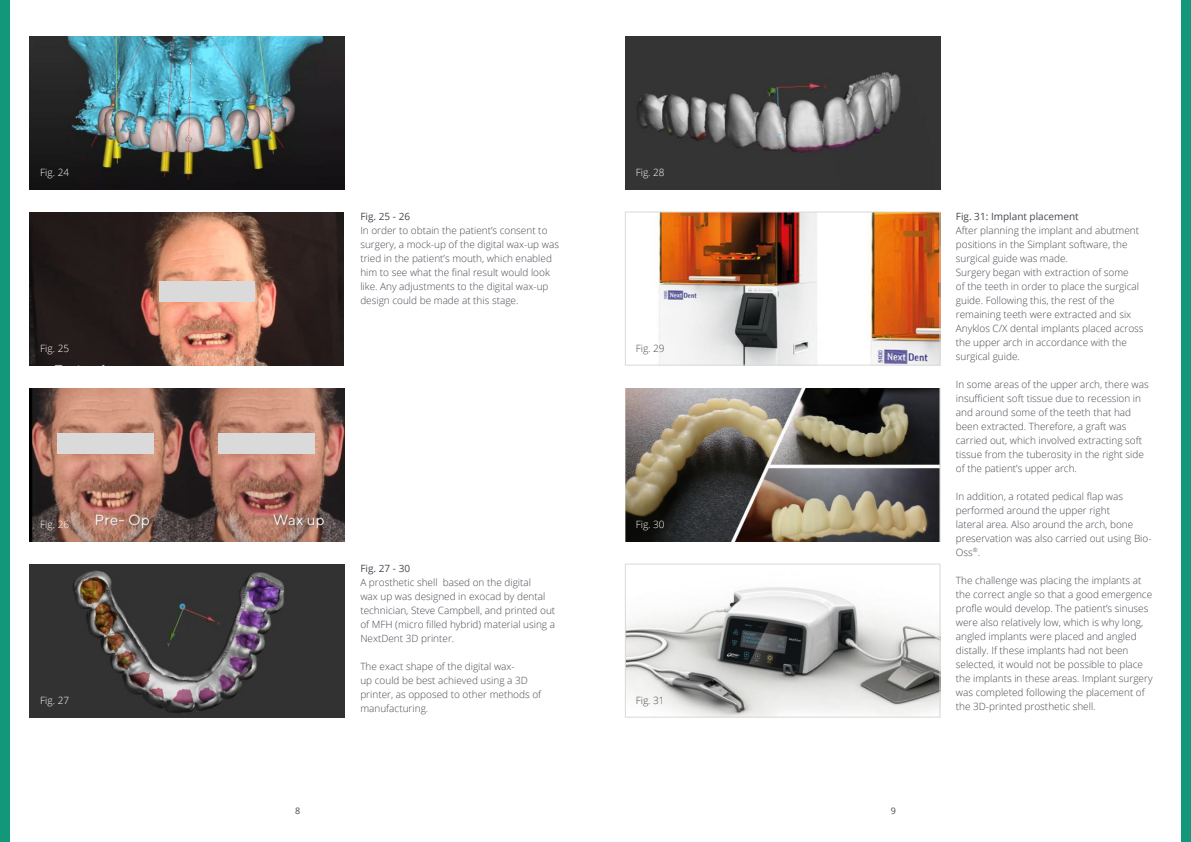
<style>
.page{position:relative;width:1191px;height:842px;background:#fff}
.page>*{position:absolute;margin:0;border:0;box-sizing:border-box;transform-origin:0 0}
.t1{font:300 10px/14px "Open Sans";color:#474951}
.t2{font:10px "Open Sans";color:#474951}
.t3{font:300 10px "Open Sans";color:#fff}
.t4{font:9px "Open Sans";color:#474951}
</style>
<div class="page">
<img style="left:30px;top:36px;width:314px;height:153px">
<img style="left:30px;top:212px;width:314px;height:153px">
<img style="left:30px;top:388px;width:314px;height:153px">
<img style="left:30px;top:564px;width:314px;height:153px">
<div style="left:159px;top:281px;width:95px;height:20px;background:#dadada"></div>
<div style="left:218px;top:433px;width:97px;height:21px;background:#dadada"></div>
<div style="left:57px;top:433px;width:97px;height:21px;background:#dadada"></div>
<div style="left:0;top:0;width:10px;height:842px;background:#12977a"></div>
<img style="left:625px;top:36px;width:315px;height:153px">
<img style="left:658px;top:214px;width:280px;height:149px">
<div style="left:625px;top:212px;width:315px;height:153px;border:1px solid #d9d9d9"></div>
<img style="left:625px;top:388px;width:315px;height:153px">
<img style="left:627px;top:587px;width:311px;height:128px">
<div style="left:625px;top:564px;width:315px;height:153px;border:1px solid #d9d9d9"></div>
<div style="left:1181px;top:0;width:10px;height:842px;background:#12977a"></div>
<p class="t3" style="left:40px;top:166px;width:30px">Fig. 24</p>
<p class="t3" style="left:636px;top:166px;width:30px">Fig. 28</p>
<p class="t2" style="left:360px;top:209px;width:51px">Fig. 25 - 26</p>
<p class="t1" style="left:360px;top:223px;width:200px">In order to obtain the patient’s consent to surgery, a mock-up of the digital wax-up was tried in the patient’s mouth, which enabled him to see what the final result would look like. Any adjustments to the digital wax-up design could be made at this stage.</p>
<p class="t3" style="left:40px;top:342px;width:30px">Fig. 25</p>
<p class="t1" style="left:636px;top:341px;width:30px">Fig. 29</p>
<p class="t3" style="left:40px;top:518px;width:30px">Fig. 26</p>
<p class="t3" style="left:636px;top:518px;width:30px">Fig. 30</p>
<p class="t3" style="left:40px;top:694px;width:30px">Fig. 27</p>
<p class="t2" style="left:360px;top:561px;width:51px">Fig. 27 - 30</p>
<p class="t1" style="left:360px;top:575px;width:196px">A prosthetic shell based on the digital<br>wax up was designed in exocad by dental technician, Steve Campbell, and printed out of MFH (micro filled hybrid) material using a NextDent 3D printer.</p>
<p class="t1" style="left:360px;top:659px;width:182px">The exact shape of the digital wax-<br>up could be best achieved using a 3D printer, as opposed to other methods of manufacturing.</p>
<p class="t1" style="left:636px;top:693px;width:30px">Fig. 31</p>
<p class="t2" style="left:956px;top:209px;width:124px">Fig. 31: Implant placement</p>
<p class="t1" style="left:956px;top:223px;width:189px">After planning the implant and abutment positions in the Simplant software, the surgical guide was made.<br>Surgery began with extraction of some<br>of the teeth in order to place the surgical guide. Following this, the rest of the remaining teeth were extracted and six Anyklos C/X dental implants placed across the upper arch in accordance with the surgical guide.</p>
<p class="t1" style="left:956px;top:377px;width:194px">In some areas of the upper arch, there was insufficient soft tissue due to recession in and around some of the teeth that had been extracted. Therefore, a graft was carried out, which involved extracting soft tissue from the tuberosity in the right side of the patient’s upper arch.</p>
<p class="t1" style="left:956px;top:489px;width:197px">In addition, a rotated pedical flap was performed around the upper right<br>lateral area. Also around the arch, bone preservation was also carried out using Bio-<br>Oss<sup>®</sup>.</p>
<p class="t1" style="left:956px;top:573px;width:198px">The challenge was placing the implants at the correct angle so that a good emergence profle would develop. The patient’s sinuses were also relatively low, which is why long, angled implants were placed and angled distally. If these implants had not been selected, it would not be possible to place the implants in these areas. Implant surgery was completed following the placement of the 3D-printed prosthetic shell.</p>
<p class="t4" style="left:295px;top:805px;width:7px">8</p>
<p class="t4" style="left:890px;top:805px;width:7px">9</p>
</div>
